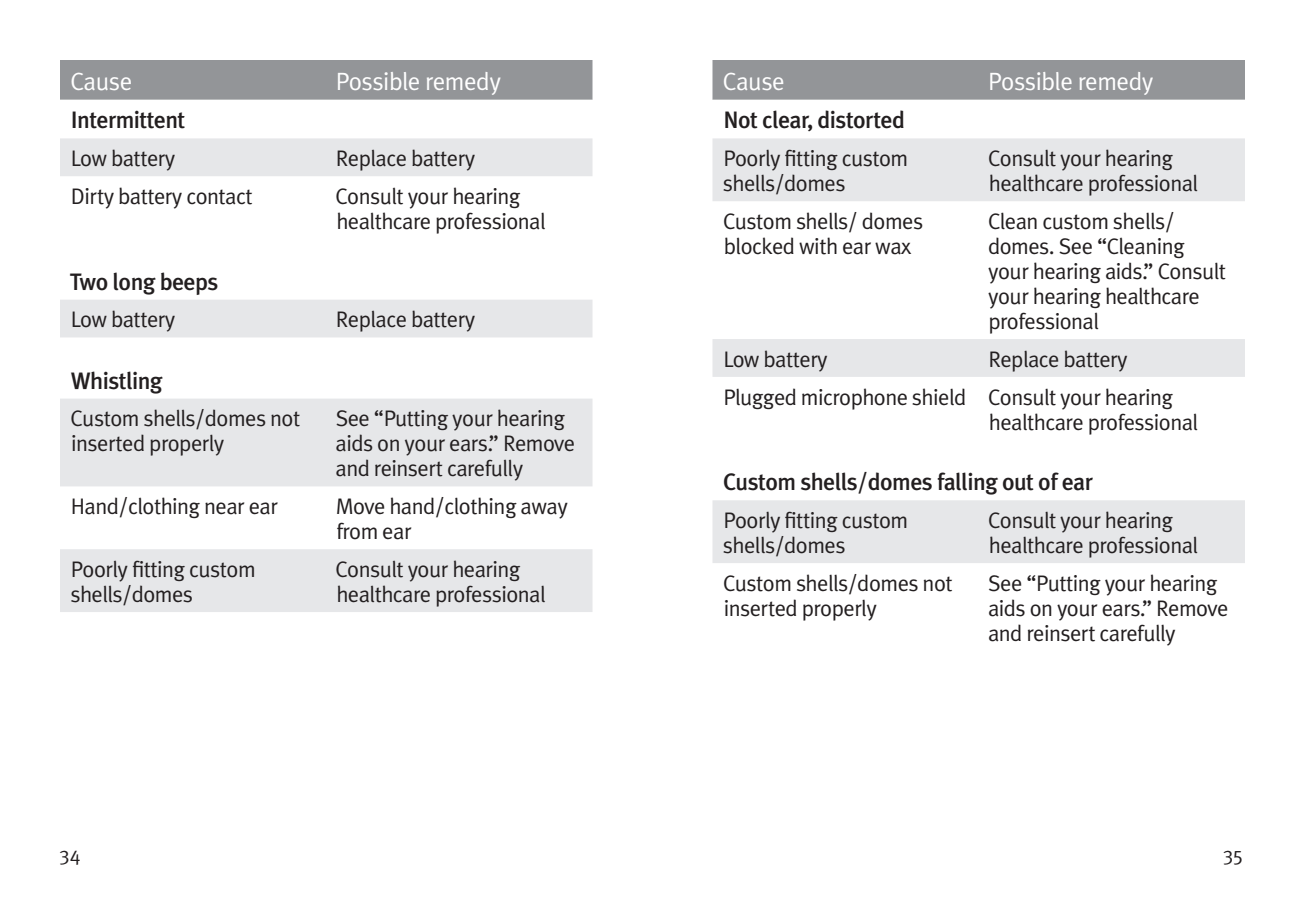
<style>
.page{position:relative;width:1305px;height:900px;background:#fff}
.page>*{position:absolute;margin:0;border:0;box-sizing:border-box;transform-origin:0 0}
.cover_copy{font:25px "Meta Plus Normal";letter-spacing:-.02em;color:#fff}
.troubleshooting_guid{font:500 23.75px "Meta Plus";letter-spacing:-.025em;color:#231f20}
.troubleshooting_text{font:22.5px/25px "Meta Plus Normal";letter-spacing:-.025em;color:#231f20}
.t1{font:20px "Meta Plus Normal";color:#231f20}
</style>
<div class="page">
<div style="left:60px;top:60px;width:532px;height:40px;background:#939598"></div>
<svg style="left:60px;top:138px;width:532px;height:474px"></svg>
<svg style="left:60px;top:239px;width:532px;height:22px"></svg>
<div style="left:712px;top:60px;width:533px;height:40px;background:#939598"></div>
<svg style="left:712px;top:138px;width:533px;height:239px"></svg>
<div style="left:712px;top:500px;width:533px;height:63px;background:#e6e7e9"></div>
<p class="cover_copy" style="left:70px;top:67px;width:64px">Cause</p>
<p class="cover_copy" style="left:336px;top:67px;width:167px">Possible remedy</p>
<p class="troubleshooting_guid" style="left:71px;top:106px;width:116px">Intermittent</p>
<p class="troubleshooting_text" style="left:71px;top:146px;width:106px">Low battery</p>
<p class="troubleshooting_text" style="left:336px;top:146px;width:141px">Replace battery</p>
<p class="troubleshooting_text" style="left:71px;top:183px;width:183px">Dirty battery contact</p>
<p class="troubleshooting_text" style="left:336px;top:183px;width:212px">Consult your hearing healthcare professional</p>
<p class="troubleshooting_guid" style="left:70px;top:268px;width:150px">Two long beeps</p>
<p class="troubleshooting_text" style="left:71px;top:307px;width:106px">Low battery</p>
<p class="troubleshooting_text" style="left:336px;top:307px;width:141px">Replace battery</p>
<p class="troubleshooting_guid" style="left:71px;top:367px;width:93px">Whistling</p>
<p class="troubleshooting_text" style="left:71px;top:406px;width:231px">Custom shells/domes not inserted properly</p>
<p class="troubleshooting_text" style="left:336px;top:406px;width:241px">See “Putting your hearing aids on your ears.” Remove and reinsert carefully</p>
<p class="troubleshooting_text" style="left:71px;top:494px;width:209px">Hand/clothing near ear</p>
<p class="troubleshooting_text" style="left:336px;top:494px;width:234px">Move hand/clothing away from ear</p>
<p class="troubleshooting_text" style="left:70px;top:556px;width:187px">Poorly fitting custom shells/domes</p>
<p class="troubleshooting_text" style="left:336px;top:556px;width:212px">Consult your hearing healthcare professional</p>
<p class="cover_copy" style="left:723px;top:67px;width:64px">Cause</p>
<p class="cover_copy" style="left:988px;top:67px;width:167px">Possible remedy</p>
<p class="troubleshooting_guid" style="left:723px;top:106px;width:183px">Not clear, distorted</p>
<p class="troubleshooting_text" style="left:723px;top:146px;width:187px">Poorly fitting custom shells/domes</p>
<p class="troubleshooting_text" style="left:988px;top:146px;width:212px">Consult your hearing healthcare professional</p>
<p class="troubleshooting_text" style="left:723px;top:208px;width:202px">Custom shells/ domes blocked with ear wax</p>
<p class="troubleshooting_text" style="left:988px;top:208px;width:240px">Clean custom shells/ domes. See “Cleaning your hearing aids.” Consult your hearing healthcare professional</p>
<p class="troubleshooting_text" style="left:723px;top:346px;width:106px">Low battery</p>
<p class="troubleshooting_text" style="left:988px;top:346px;width:141px">Replace battery</p>
<p class="troubleshooting_text" style="left:723px;top:384px;width:244px">Plugged microphone shield</p>
<p class="troubleshooting_text" style="left:988px;top:384px;width:212px">Consult your hearing healthcare professional</p>
<p class="troubleshooting_guid" style="left:723px;top:468px;width:371px">Custom shells/domes falling out of ear</p>
<p class="troubleshooting_text" style="left:723px;top:508px;width:187px">Poorly fitting custom shells/domes</p>
<p class="troubleshooting_text" style="left:988px;top:508px;width:212px">Consult your hearing healthcare professional</p>
<p class="troubleshooting_text" style="left:723px;top:570px;width:231px">Custom shells/domes not inserted properly</p>
<p class="troubleshooting_text" style="left:988px;top:570px;width:242px">See “Putting your hearing aids on your ears.” Remove and reinsert carefully</p>
<p class="t1" style="left:59px;top:842px;width:23px">34</p>
<p class="t1" style="left:1223px;top:842px;width:22px">35</p>
</div>
